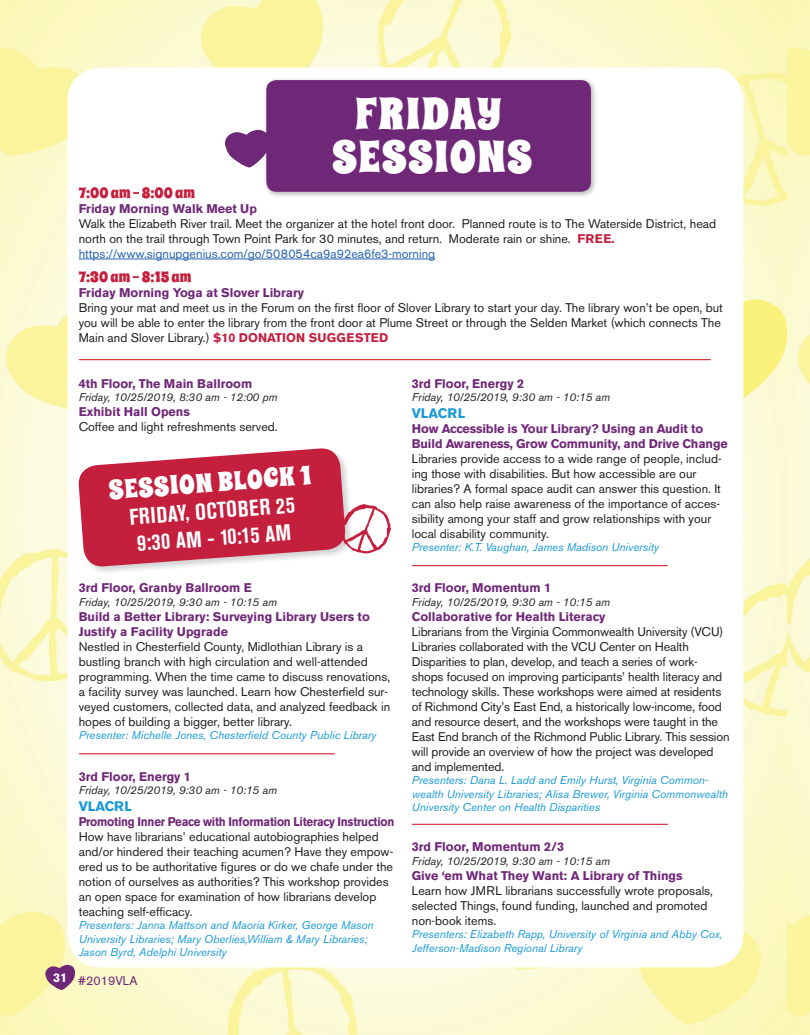
<style>
.page{position:relative;width:810px;height:1035px;background:#fff}
.page>*{position:absolute;margin:0;border:0;box-sizing:border-box;transform-origin:0 0}
.t1{font:44.62px/42.5px "Spicy Rice";letter-spacing:.025em;color:#fff;text-align:center}
.t2{font:26.75px "Spicy Rice";color:#fff}
.t3{font:700 condensed 22.62px/27px "Akzidenz Grotesk BE";color:#fff}
.t4{font:15px "Spicy Rice";color:#c51f3e}
.t5{font:700 13.75px "Akzidenz Grotesk BE";color:#1899d6}
.t6{font:12.5px/15px "Akzidenz Grotesk BE";color:#231f20}
.t7{font:700 12.5px/15px "Akzidenz Grotesk BE";color:#6f2777}
.t8{font:700 12.5px "Akzidenz Grotesk BE";letter-spacing:-.02em;color:#6f2777;scale:.92 1}
.t9{font:12.5px "Akzidenz Grotesk BE";color:#6f2777}
.t10{font:700 12.5px "Akzidenz Grotesk BE";color:#fff}
.t11{font:italic 11.25px/13.5px "Akzidenz Grotesk BE";color:#1899d6}
.t12{font:italic 11.25px "Akzidenz Grotesk BE";color:#231f20}
.s1{font-weight:700;color:#c51f3e}
.s2{color:#2865b1}
</style>
<div class="page">
<img style="left:0;top:0;width:810px;height:1035px">
<div style="left:68px;top:68px;width:675px;height:900px;background:#fff;border-radius:34px"></div>
<hr style="left:79px;top:259px;width:356px;height:1px;background:#2865b1">
<hr style="left:79px;top:359px;width:631px;height:1px;background:#d1232a">
<div style="left:78px;top:447px;width:276px;height:128px;background:#231f20;opacity:.2"></div>
<svg style="left:78px;top:447px;width:313px;height:121px"></svg>
<hr style="left:79px;top:753px;width:255px;height:1px;background:#d1232a">
<hr style="left:412px;top:565px;width:255px;height:1px;background:#d1232a">
<hr style="left:412px;top:824px;width:255px;height:1px;background:#d1232a">
<div style="left:263px;top:77px;width:334px;height:121px;background:#231f20;opacity:.3"></div>
<div style="left:266px;top:80px;width:325px;height:112px;background:#6f2777;border-radius:10px"></div>
<svg style="left:225px;top:129px;width:42px;height:39px"></svg>
<svg style="left:45px;top:964px;width:31px;height:26px"></svg>
<p class="t10" style="left:53px;top:970px;width:16px">31</p>
<h1 class="t1" style="left:332px;top:93px;width:202px">FRIDAY<br>SESSIONS</h1>
<p class="t4" style="left:79px;top:182px;width:118px">7:00 am - 8:00 am</p>
<p class="t7" style="left:79px;top:201px;width:180px">Friday Morning Walk Meet Up</p>
<p class="t6" style="left:79px;top:216px;width:639px">Walk the Elizabeth River trail. Meet the organizer at the hotel front door. Planned route is to The Waterside District, head north on the trail through Town Point Park for 30 minutes, and return. Moderate rain or shine. <span class="s1">FREE. </span><span class="s2">https://www.signupgenius.com/go/508054ca9a92ea6fe3-morning</span></p>
<p class="t4" style="left:79px;top:266px;width:114px">7:30 am – 8:15 am</p>
<p class="t7" style="left:79px;top:285px;width:227px">Friday Morning Yoga at Slover Library</p>
<p class="t6" style="left:79px;top:300px;width:646px">Bring your mat and meet us in the Forum on the first floor of Slover Library to start your day. The library won’t be open, but you will be able to enter the library from the front door at Plume Street or through the Selden Market (which connects The<br>Main and Slover Library.) <span class="s1">$10 DONATION SUGGESTED</span></p>
<p class="t7" style="left:79px;top:376px;width:175px">4th Floor, The Main Ballroom</p>
<p class="t12" style="left:79px;top:391px;width:200px">Friday, 10/25/2019, 8:30 am - 12:00 pm</p>
<p class="t7" style="left:79px;top:404px;width:113px">Exhibit Hall Opens</p>
<p class="t6" style="left:79px;top:419px;width:200px">Coffee and light refreshments served.</p>
<h2 class="t2" style="left:108px;top:471px;width:204px;rotate:-4deg">SESSION BLOCK 1</h2>
<h3 class="t3" style="left:129px;top:503px;width:167px;rotate:-4deg">FRIDAY, OCTOBER 25<br>9:30 AM - 10:15 AM</h3>
<p class="t7" style="left:79px;top:581px;width:175px">3rd Floor, Granby Ballroom E</p>
<p class="t12" style="left:79px;top:595px;width:200px">Friday, 10/25/2019, 9:30 am - 10:15 am</p>
<p class="t7" style="left:79px;top:609px;width:293px">Build a Better Library: Surveying Library Users to<br>Justify a Facility Upgrade</p>
<p class="t6" style="left:79px;top:639px;width:313px">Nestled in Chesterfield County, Midlothian Library is a bustling branch with high circulation and well-attended programming. When the time came to discuss renovations, a facility survey was launched. Learn how Chesterfield sur&shy;veyed customers, collected data, and analyzed feedback in hopes of building a bigger, better library.</p>
<p class="t11" style="left:79px;top:729px;width:299px">Presenter: Michelle Jones, Chesterfield County Public Library</p>
<p class="t7" style="left:79px;top:769px;width:114px">3rd Floor, Energy 1</p>
<p class="t12" style="left:79px;top:783px;width:200px">Friday, 10/25/2019, 9:30 am - 10:15 am</p>
<p class="t5" style="left:79px;top:798px;width:55px">VLACRL</p>
<p class="t8" style="left:79px;top:814px;width:345px">Promoting Inner Peace with Information Literacy Instruction</p>
<p class="t6" style="left:79px;top:829px;width:316px">How have librarians’ educational autobiographies helped and/or hindered their teaching acumen? Have they empow&shy;ered us to be authoritative figures or do we chafe under the notion of ourselves as authorities? This workshop provides an open space for examination of how librarians develop teaching self-efficacy.</p>
<p class="t11" style="left:79px;top:918px;width:296px">Presenters: Janna Mattson and Maoria Kirker, George Mason<br>University Libraries; Mary Oberlies,William &amp; Mary Libraries;<br>Jason Byrd, Adelphi University</p>
<p class="t7" style="left:412px;top:376px;width:114px">3rd Floor, Energy 2</p>
<p class="t12" style="left:412px;top:391px;width:200px">Friday, 10/25/2019, 9:30 am - 10:15 am</p>
<p class="t5" style="left:412px;top:405px;width:55px">VLACRL</p>
<p class="t7" style="left:412px;top:421px;width:317px">How Accessible is Your Library? Using an Audit to<br>Build Awareness, Grow Community, and Drive Change</p>
<p class="t6" style="left:412px;top:451px;width:311px">Libraries provide access to a wide range of people, includ&shy;ing those with disabilities. But how accessible are our libraries? A formal space audit can answer this question. It can also help raise awareness of the importance of acces&shy;sibility among your staff and grow relationships with your local disability community.</p>
<p class="t11" style="left:412px;top:541px;width:249px">Presenter: K.T. Vaughan, James Madison University</p>
<p class="t7" style="left:412px;top:581px;width:141px">3rd Floor, Momentum 1</p>
<p class="t12" style="left:412px;top:595px;width:200px">Friday, 10/25/2019, 9:30 am - 10:15 am</p>
<p class="t7" style="left:412px;top:609px;width:195px">Collaborative for Health Literacy</p>
<p class="t6" style="left:412px;top:624px;width:319px">Librarians from the Virginia Commonwealth University (VCU)<br>Libraries collaborated with the VCU Center on Health Disparities to plan, develop, and teach a series of work&shy;shops focused on improving participants’ health literacy and technology skills. These workshops were aimed at residents of Richmond City’s East End, a historically low-income, food and resource desert, and the workshops were taught in the East End branch of the Richmond Public Library. This session will provide an overview of how the project was developed and implemented.</p>
<p class="t11" style="left:412px;top:774px;width:318px">Presenters: Dana L. Ladd and Emily Hurst, Virginia Common&shy;wealth University Libraries; Alisa Brewer, Virginia Commonwealth<br>University Center on Health Disparities</p>
<p class="t7" style="left:412px;top:839px;width:154px">3rd Floor, Momentum 2/3</p>
<p class="t12" style="left:412px;top:854px;width:200px">Friday, 10/25/2019, 9:30 am - 10:15 am</p>
<p class="t7" style="left:412px;top:868px;width:272px">Give ‘em What They Want: A Library of Things</p>
<p class="t6" style="left:412px;top:883px;width:303px">Learn how JMRL librarians successfully wrote proposals, selected Things, found funding, launched and promoted non-book items.</p>
<p class="t11" style="left:412px;top:928px;width:312px">Presenters: Elizabeth Rapp, University of Virginia and Abby Cox,<br>Jefferson-Madison Regional Library</p>
<p class="t9" style="left:78px;top:973px;width:61px">#2019VLA</p>
</div>
